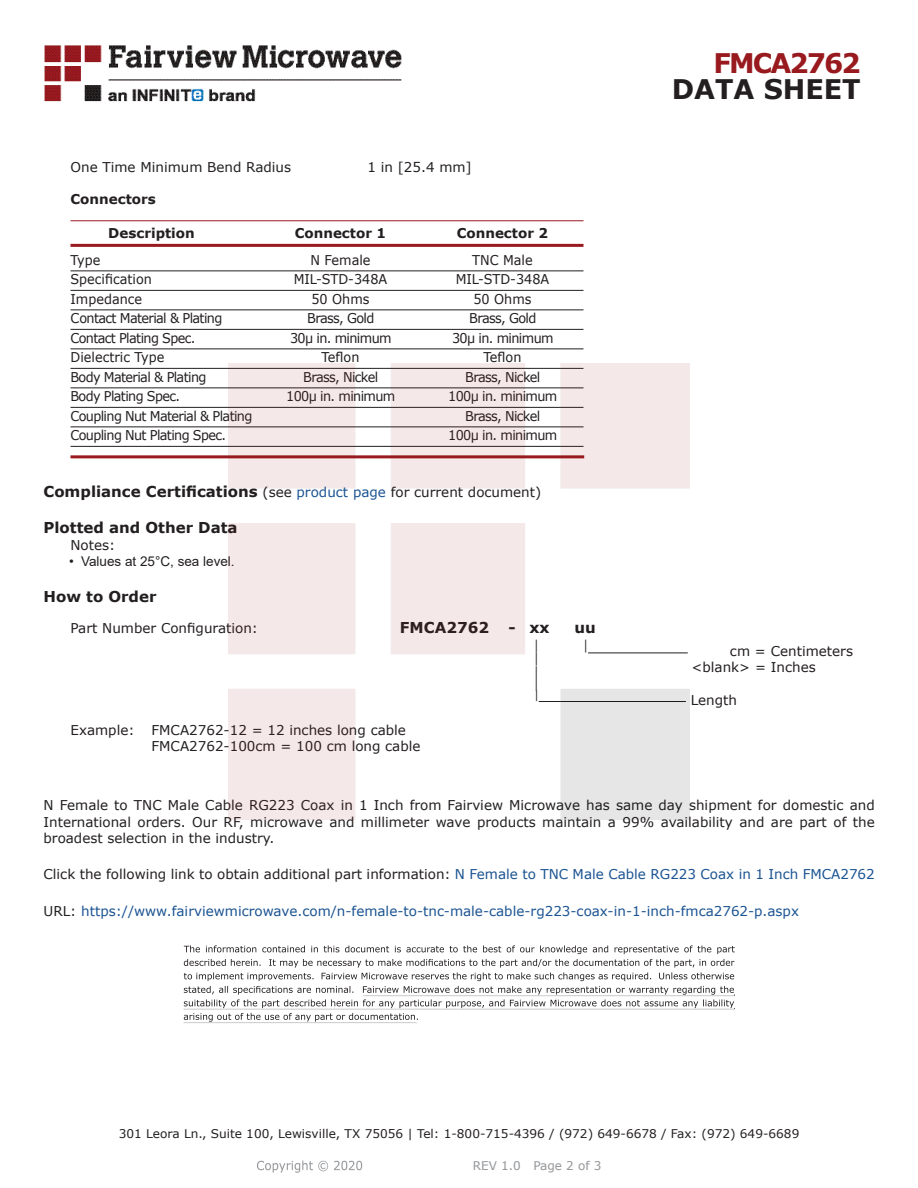
<style>
.page{position:relative;width:918px;height:1188px;background:#fff}
.page>*{position:absolute;margin:0;border:0;box-sizing:border-box;transform-origin:0 0}
.t1{font:700 27px "Verdana";color:#231f20}
.FM{font:700 27px "Verdana";letter-spacing:-.07em;color:#981a1e}
.Specs_Para{font:25.8px "Verdana";color:#231f20;scale:.39 1}
.Head1_for_Compliance{font:700 15px "Verdana";color:#231f20}
.Specs_Para-2{font:700 15px "Verdana";color:#231f20}
.Web_Description_Para{font:13.5px/16.2px "Verdana";color:#231f20;text-align:justify}
.Table_Body_Connector{font:13.5px "Verdana";letter-spacing:-.05em;color:#231f20;scale:.95 1}
.Specs_Para-3{font:13.5px "Verdana";color:#231f20}
.URL_para{font:13.5px "Verdana";color:#1a5392}
.Table_Body_Connector-2{font:13.5px "Verdana";color:#231f20;scale:.95 1}
.Table_Header_Connect{font:700 13.5px "Verdana";color:#231f20}
.t2{font:13.5px "Arial";color:#231f20}
.Head2{font:700 13.5px "Verdana";color:#231f20}
.Specs_Para-4{font:13.5px "Verdana";color:#231f20;scale:.75 1}
.t3{font:12px "Verdana";color:#231f20}
.REV_Info{font:12px "Verdana";color:#939598}
.Specs_Para-5{font:11.25px "Verdana";color:#231f20;scale:.86 1}
.s1{font-weight:400;font-size:13.5px}
.s2{font-weight:400;font-size:13.5px;color:#1a5392}
.s3{color:#1a5392}
.s4{color:#231f20}
</style>
<div class="page">
<hr style="left:70px;top:220px;width:514px;height:1px;background:#981a1e">
<hr style="left:70px;top:244px;width:514px;height:3px;background:#981a1e">
<hr style="left:70px;top:271px;width:514px;height:1px;background:#231f20">
<hr style="left:70px;top:290px;width:514px;height:1px;background:#231f20">
<hr style="left:70px;top:310px;width:514px;height:1px;background:#231f20">
<hr style="left:70px;top:329px;width:514px;height:1px;background:#231f20">
<hr style="left:70px;top:349px;width:514px;height:1px;background:#231f20">
<hr style="left:70px;top:368px;width:514px;height:1px;background:#231f20">
<hr style="left:70px;top:388px;width:514px;height:1px;background:#231f20">
<hr style="left:70px;top:407px;width:514px;height:1px;background:#231f20">
<hr style="left:70px;top:427px;width:514px;height:1px;background:#231f20">
<hr style="left:70px;top:446px;width:514px;height:1px;background:#231f20">
<hr style="left:70px;top:455px;width:514px;height:3px;background:#981a1e">
<svg style="left:184px;top:945px;width:551px;height:77px"></svg>
<hr style="left:363px;top:995px;width:372px;height:1px;background:#231f20">
<hr style="left:183px;top:1009px;width:551px;height:1px;background:#231f20">
<hr style="left:184px;top:1022px;width:233px;height:1px;background:#231f20">
<img style="left:257px;top:1160px;width:106px;height:13px">
<img style="left:228px;top:364px;width:462px;height:456px">
<img style="left:44px;top:45px;width:358px;height:57px">
<p class="Specs_Para-3" style="left:70px;top:158px;width:222px">One Time Minimum Bend Radius</p>
<p class="Specs_Para-3" style="left:368px;top:158px;width:106px">1 in [25.4 mm]</p>
<p class="Head2" style="left:70px;top:189px;width:87px">Connectors</p>
<p class="Table_Header_Connect" style="left:108px;top:223px;width:88px">Description</p>
<p class="Table_Header_Connect" style="left:295px;top:223px;width:93px">Connector 1</p>
<p class="Table_Header_Connect" style="left:457px;top:223px;width:93px">Connector 2</p>
<p class="Table_Body_Connector" style="left:70px;top:251px;width:33px">Type</p>
<p class="Table_Body_Connector" style="left:310px;top:251px;width:65px">N Female</p>
<p class="Table_Body_Connector" style="left:472px;top:251px;width:65px">TNC Male</p>
<p class="Table_Body_Connector-2" style="left:70px;top:270px;width:87px">Specification</p>
<p class="Table_Body_Connector-2" style="left:294px;top:270px;width:100px">MIL-STD-348A</p>
<p class="Table_Body_Connector-2" style="left:456px;top:270px;width:100px">MIL-STD-348A</p>
<p class="Table_Body_Connector-2" style="left:70px;top:290px;width:77px">Impedance</p>
<p class="Table_Body_Connector" style="left:311px;top:290px;width:63px">50 Ohms</p>
<p class="Table_Body_Connector" style="left:473px;top:290px;width:63px">50 Ohms</p>
<p class="Table_Body_Connector" style="left:70px;top:309px;width:161px">Contact Material &amp; Plating</p>
<p class="Table_Body_Connector" style="left:307px;top:309px;width:72px">Brass, Gold</p>
<p class="Table_Body_Connector" style="left:469px;top:309px;width:72px">Brass, Gold</p>
<p class="Table_Body_Connector" style="left:70px;top:329px;width:133px">Contact Plating Spec.</p>
<p class="Table_Body_Connector" style="left:290px;top:329px;width:108px">30µ in. minimum</p>
<p class="Table_Body_Connector" style="left:452px;top:329px;width:108px">30µ in. minimum</p>
<p class="Table_Body_Connector-2" style="left:70px;top:348px;width:100px">Dielectric Type</p>
<p class="Table_Body_Connector" style="left:321px;top:348px;width:42px">Teflon</p>
<p class="Table_Body_Connector" style="left:483px;top:348px;width:42px">Teflon</p>
<p class="Table_Body_Connector" style="left:70px;top:368px;width:145px">Body Material &amp; Plating</p>
<p class="Table_Body_Connector" style="left:303px;top:368px;width:80px">Brass, Nickel</p>
<p class="Table_Body_Connector" style="left:465px;top:368px;width:80px">Brass, Nickel</p>
<p class="Table_Body_Connector" style="left:70px;top:387px;width:117px">Body Plating Spec.</p>
<p class="Table_Body_Connector" style="left:286px;top:387px;width:116px">100µ in. minimum</p>
<p class="Table_Body_Connector" style="left:448px;top:387px;width:116px">100µ in. minimum</p>
<p class="Table_Body_Connector" style="left:70px;top:407px;width:193px">Coupling Nut Material &amp; Plating</p>
<p class="Table_Body_Connector" style="left:465px;top:407px;width:80px">Brass, Nickel</p>
<p class="Table_Body_Connector" style="left:70px;top:426px;width:165px">Coupling Nut Plating Spec.</p>
<p class="Table_Body_Connector" style="left:448px;top:426px;width:116px">100µ in. minimum</p>
<p class="FM" style="left:714px;top:44px;width:149px">FMCA2762</p>
<p class="t1" style="left:672px;top:70px;width:191px">DATA SHEET</p>
<p class="Head1_for_Compliance" style="left:44px;top:481px;width:499px">Compliance Certifications <span class="s1">(see</span> <span class="s2">product page</span> <span class="s1">for current document)</span></p>
<p class="Head1_for_Compliance" style="left:44px;top:517px;width:196px">Plotted and Other Data</p>
<p class="Specs_Para-3" style="left:70px;top:535px;width:46px">Notes:</p>
<p class="t2" style="left:69px;top:552px;width:167px">• Values at 25°C, sea level.</p>
<p class="Head1_for_Compliance" style="left:44px;top:586px;width:115px">How to Order</p>
<p class="Specs_Para-3" style="left:70px;top:619px;width:189px">Part Number Configuration:</p>
<p class="Specs_Para-2" style="left:400px;top:617px;width:91px">FMCA2762</p>
<p class="Specs_Para-2" style="left:509px;top:617px;width:43px">- xx</p>
<p class="Specs_Para-2" style="left:575px;top:617px;width:23px">uu</p>
<p class="Specs_Para-4" style="left:534px;top:636px;width:8px">|</p>
<p class="Specs_Para-4" style="left:584px;top:636px;width:8px">|</p>
<p class="Specs_Para-3" style="left:730px;top:642px;width:125px">cm = Centimeters</p>
<p class="Specs_Para-4" style="left:534px;top:649px;width:8px">|</p>
<p class="Specs_Para-3" style="left:692px;top:658px;width:126px">&lt;blank&gt; = Inches</p>
<p class="Specs_Para" style="left:534px;top:659px;width:13px">|</p>
<p class="Specs_Para-5" style="left:534px;top:687px;width:7px">|</p>
<p class="Specs_Para-3" style="left:691px;top:691px;width:48px">Length</p>
<p class="Specs_Para-3" style="left:70px;top:720px;width:66px">Example:</p>
<p class="Specs_Para-3" style="left:152px;top:720px;width:256px">FMCA2762-12 = 12 inches long cable</p>
<p class="Specs_Para-3" style="left:152px;top:737px;width:271px">FMCA2762-100cm = 100 cm long cable</p>
<p class="Web_Description_Para" style="left:44px;top:797px;width:833px">N Female to TNC Male Cable RG223 Coax in 1 Inch from Fairview Microwave has same day shipment for domestic and International orders. Our RF, microwave and millimeter wave products maintain a 99% availability and are part of the broadest selection in the industry.</p>
<p class="Web_Description_Para" style="left:44px;top:866px;width:833px">Click the following link to obtain additional part information: <span class="s3">N Female to TNC Male Cable RG223 Coax in 1 Inch FMCA2762</span></p>
<p class="URL_para" style="left:44px;top:902px;width:757px"><span class="s4">URL:</span> https://www.fairviewmicrowave.com/n-female-to-tnc-male-cable-rg223-coax-in-1-inch-fmca2762-p.aspx</p>
<p class="t3" style="left:119px;top:1125px;width:682px">301 Leora Ln., Suite 100, Lewisville, TX 75056 | Tel: 1-800-715-4396 / (972) 649-6678 / Fax: (972) 649-6689</p>
<p class="REV_Info" style="left:473px;top:1157px;width:130px">REV 1.0 Page 2 of 3</p>
</div>
